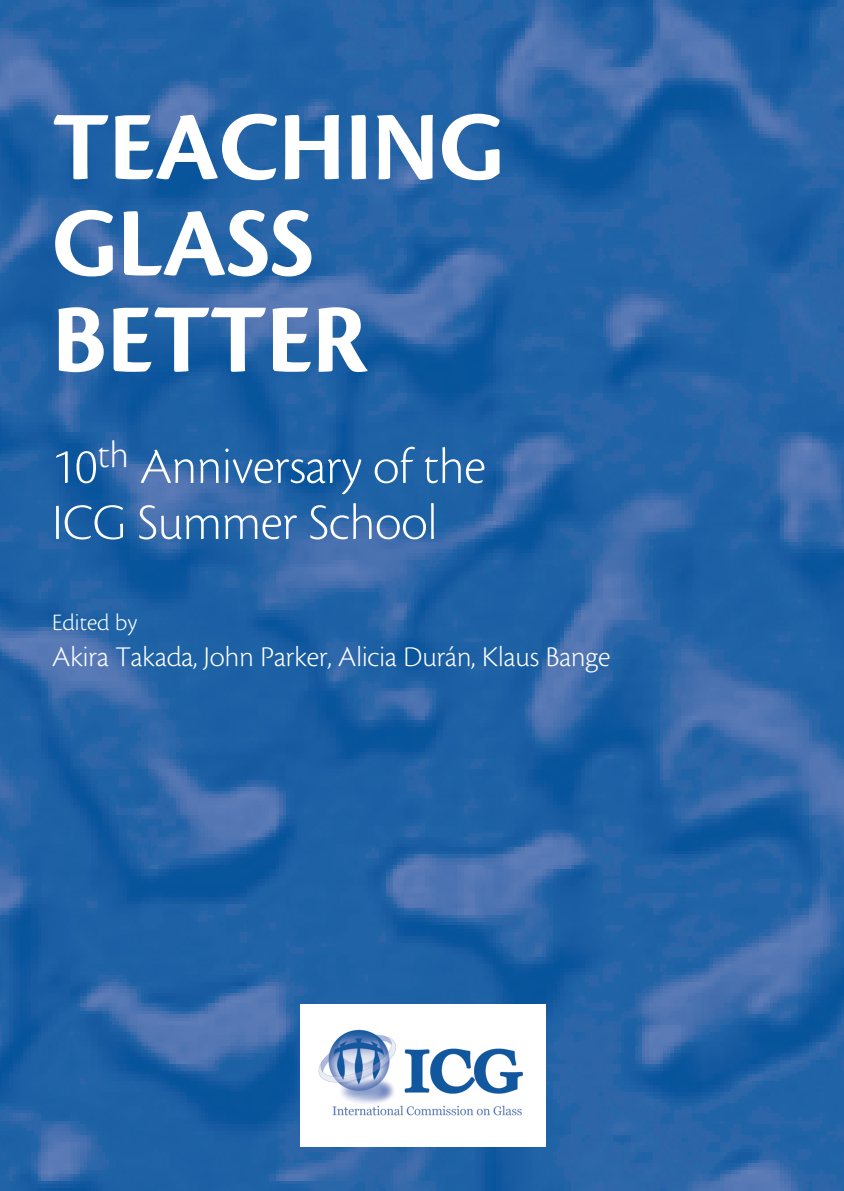
<style>
.page{position:relative;width:844px;height:1191px;background:#fff}
.page>*{position:absolute;margin:0;border:0;box-sizing:border-box;transform-origin:0 0}
.t1{font:101.5px/96.2px "Cronos MM 700 58";color:#fff}
.t2{font:52.5px/56px "Cronos MM 250 30";color:#fff}
.t3{font:29.75px "Cronos MM 250 17";color:#fff}
.t4{font:24.5px "Cronos MM 250 14";color:#fff}
</style>
<div class="page">
<img style="left:0;top:0;width:843px;height:1191px">
<div style="left:300px;top:1004px;width:245px;height:142px;background:#fff"></div>
<img style="left:318px;top:1029px;width:205px;height:87px">
<h1 class="t1" style="left:52px;top:101px;width:453px">TEACHING<br>GLASS<br>BETTER</h1>
<h2 class="t2" style="left:52px;top:439px;width:435px">10<sup>th</sup> Anniversary of the<br>ICG Summer School</h2>
<p class="t4" style="left:52px;top:609px;width:86px">Edited by</p>
<p class="t3" style="left:52px;top:641px;width:559px">Akira Takada, John Parker, Alicia Durán, Klaus Bange</p>
</div>
